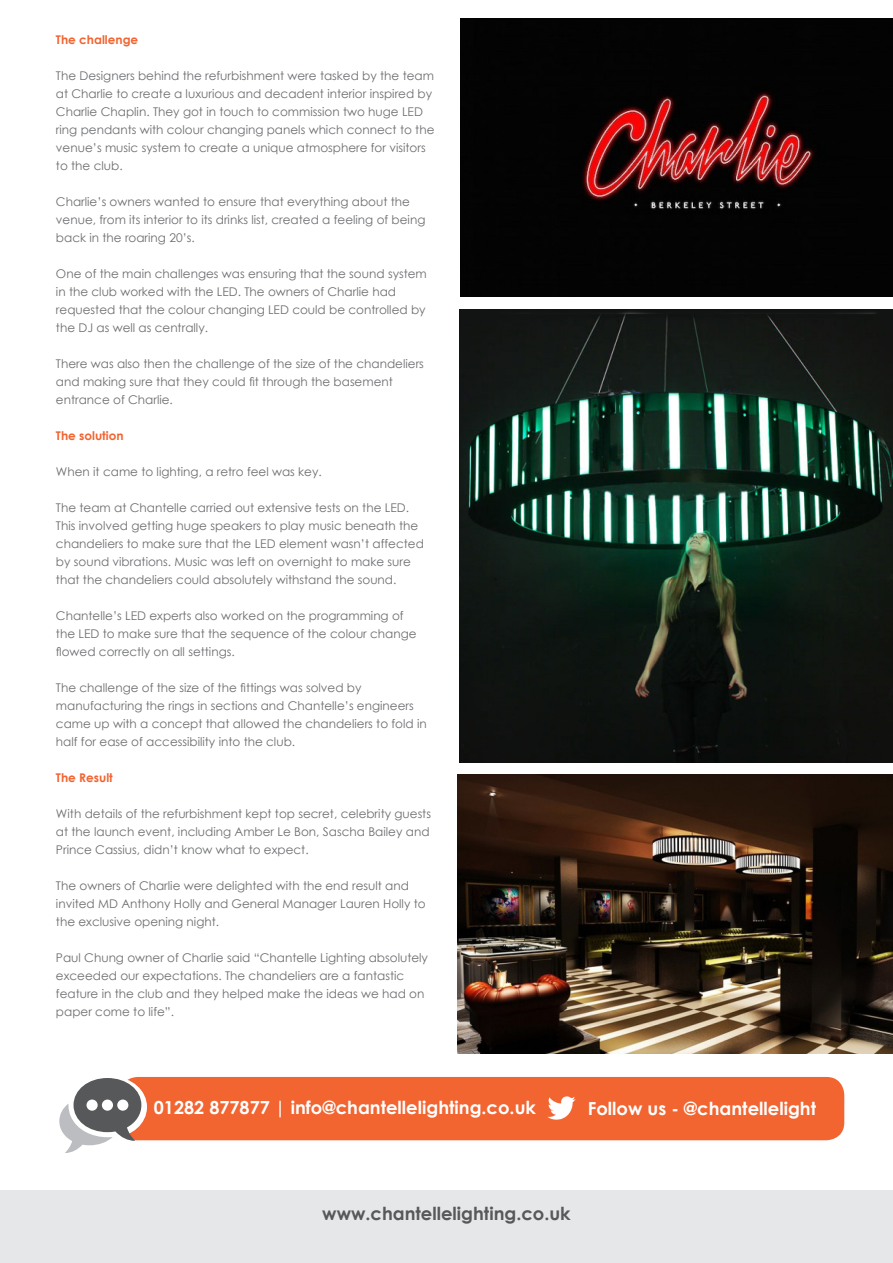
<style>
.page{position:relative;width:893px;height:1263px;background:#fff}
.page>*{position:absolute;margin:0;border:0;box-sizing:border-box;transform-origin:0 0}
.t1{font:700 18px "Century Gothic";color:#fff}
.t2{font:700 18px "Century Gothic";color:#57585a}
.t3{font:12px/18px "Century Gothic";color:#6c6d70}
.t4{font:700 12px "Century Gothic";color:#f26430}
</style>
<div class="page">
<div style="left:0;top:1191px;width:893px;height:72px;background:#e6e7e9"></div>
<div style="left:120px;top:1077px;width:724px;height:63px;background:#f26430;border-radius:18px"></div>
<div style="left:79px;top:1077px;width:68px;height:60px;background:#fff;border-radius:50%"></div>
<svg style="left:59px;top:1078px;width:82px;height:75px"></svg>
<img style="left:547px;top:1096px;width:29px;height:24px">
<img style="left:459px;top:309px;width:434px;height:453px">
<img style="left:458px;top:774px;width:435px;height:279px">
<img style="left:460px;top:18px;width:433px;height:279px">
<p class="t4" style="left:56px;top:32px;width:84px">The challenge</p>
<p class="t3" style="left:56px;top:67px;width:380px">The Designers behind the refurbishment were tasked by the team at Charlie to create a luxurious and decadent interior inspired by Charlie Chaplin. They got in touch to commission two huge LED ring pendants with colour changing panels which connect to the venue’s music system to create a unique atmosphere for visitors to the club.</p>
<p class="t3" style="left:56px;top:193px;width:371px">Charlie’s owners wanted to ensure that everything about the venue, from its interior to its drinks list, created a feeling of being back in the roaring 20’s.</p>
<p class="t3" style="left:56px;top:265px;width:372px">One of the main challenges was ensuring that the sound system in the club worked with the LED. The owners of Charlie had requested that the colour changing LED could be controlled by the DJ as well as centrally.</p>
<p class="t3" style="left:56px;top:355px;width:369px">There was also then the challenge of the size of the chandeliers and making sure that they could fit through the basement entrance of Charlie.</p>
<p class="t4" style="left:56px;top:428px;width:69px">The solution</p>
<p class="t3" style="left:56px;top:463px;width:267px">When it came to lighting, a retro feel was key.</p>
<p class="t3" style="left:56px;top:499px;width:369px">The team at Chantelle carried out extensive tests on the LED.<br>This involved getting huge speakers to play music beneath the chandeliers to make sure that the LED element wasn’t affected by sound vibrations. Music was left on overnight to make sure that the chandeliers could absolutely withstand the sound.</p>
<p class="t3" style="left:56px;top:607px;width:362px">Chantelle’s LED experts also worked on the programming of the LED to make sure that the sequence of the colour change flowed correctly on all settings.</p>
<p class="t3" style="left:56px;top:679px;width:372px">The challenge of the size of the fittings was solved by manufacturing the rings in sections and Chantelle’s engineers came up with a concept that allowed the chandeliers to fold in half for ease of accessibility into the club.</p>
<p class="t4" style="left:56px;top:770px;width:58px">The Result</p>
<p class="t3" style="left:56px;top:805px;width:377px">With details of the refurbishment kept top secret, celebrity guests at the launch event, including Amber Le Bon, Sascha Bailey and<br>Prince Cassius, didn’t know what to expect.</p>
<p class="t3" style="left:56px;top:877px;width:371px">The owners of Charlie were delighted with the end result and invited MD Anthony Holly and General Manager Lauren Holly to the exclusive opening night.</p>
<p class="t3" style="left:56px;top:949px;width:374px">Paul Chung owner of Charlie said “Chantelle Lighting absolutely exceeded our expectations. The chandeliers are a fantastic feature in the club and they helped make the ideas we had on paper come to life”.</p>
<p class="t1" style="left:154px;top:1096px;width:383px">01282 877877 | info@chantellelighting.co.uk</p>
<p class="t1" style="left:588px;top:1097px;width:230px">Follow us - @chantellelight</p>
<p class="t2" style="left:322px;top:1202px;width:250px">www.chantellelighting.co.uk</p>
</div>
